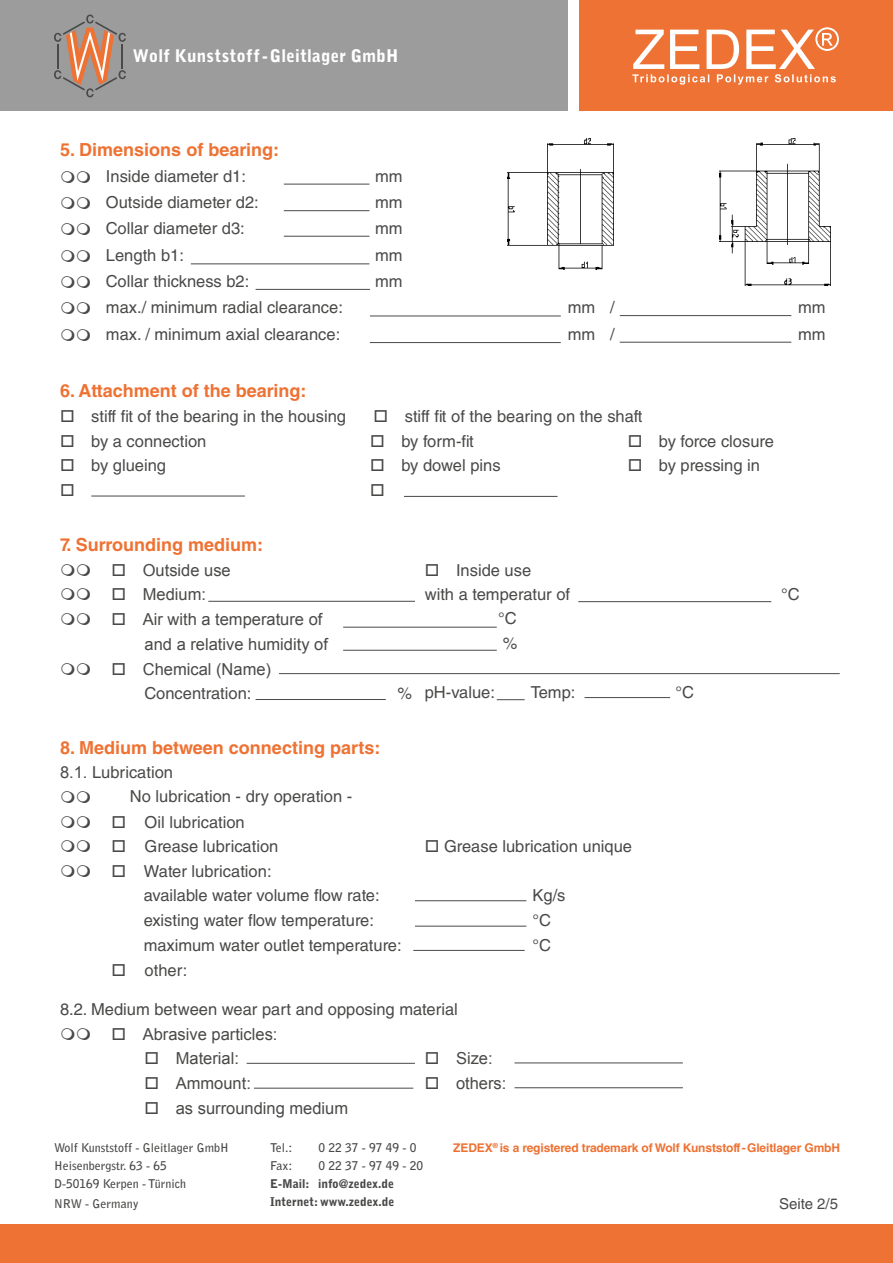
<style>
.page{position:relative;width:893px;height:1263px;background:#fff}
.page>*{position:absolute;margin:0;border:0;box-sizing:border-box;transform-origin:0 0}
.t1{font:700 18px "Helvetica LT Std";color:#ee7233}
.t2{font:900 17.4px "Bell Gothic Std";letter-spacing:.015em;color:#fff}
.t3{font:16.5px/23.9px "Helvetica LT Std";color:#494948}
.t4{font:16.5px "Arial";color:#494948}
.t5{font:15px "Helvetica LT Std";color:#494948}
.t6{font:700 12px/18px "Bell Gothic Std";color:#494948}
.t7{font:700 12px "Helvetica LT Std";letter-spacing:-.01em;color:#ee7233}
.t8{font:900 12px/18px "Bell Gothic Std";color:#494948}
.s1{font-family:"Arial"}
.s2{font-weight:700}
.s3{font-family:"Helvetica Neue";font-weight:700}
</style>
<div class="page">
<div style="left:1px;top:1225px;width:892px;height:38px;background:#ee7233"></div>
<div style="left:0;top:0;width:568px;height:111px;background:#9c9c9c"></div>
<div style="left:579px;top:0;width:314px;height:111px;background:#ee7233"></div>
<svg style="left:632px;top:27px;width:207px;height:58px"></svg>
<svg style="left:54px;top:15px;width:72px;height:82px"></svg>
<img style="left:508px;top:139px;width:106px;height:130px">
<img style="left:719px;top:139px;width:111px;height:146px">
<hr style="left:284px;top:184px;width:85px;height:1px;background:#494948">
<hr style="left:284px;top:210px;width:85px;height:1px;background:#494948">
<hr style="left:284px;top:236px;width:85px;height:1px;background:#494948">
<hr style="left:191px;top:264px;width:178px;height:1px;background:#494948">
<hr style="left:256px;top:289px;width:114px;height:1px;background:#494948">
<hr style="left:370px;top:316px;width:191px;height:1px;background:#494948">
<hr style="left:370px;top:342px;width:191px;height:1px;background:#494948">
<hr style="left:620px;top:315px;width:171px;height:1px;background:#494948">
<hr style="left:620px;top:342px;width:171px;height:1px;background:#494948">
<hr style="left:91px;top:496px;width:154px;height:1px;background:#494948">
<hr style="left:404px;top:496px;width:154px;height:1px;background:#494948">
<hr style="left:208px;top:601px;width:207px;height:1px;background:#494948">
<hr style="left:578px;top:601px;width:193px;height:1px;background:#494948">
<hr style="left:343px;top:627px;width:154px;height:1px;background:#494948">
<hr style="left:343px;top:650px;width:154px;height:1px;background:#494948">
<hr style="left:279px;top:673px;width:561px;height:1px;background:#494948">
<hr style="left:256px;top:699px;width:130px;height:1px;background:#494948">
<hr style="left:584px;top:697px;width:86px;height:1px;background:#494948">
<svg style="left:497px;top:699px;width:28px;height:1px"></svg>
<hr style="left:247px;top:1063px;width:168px;height:1px;background:#494948">
<hr style="left:514px;top:1063px;width:169px;height:1px;background:#494948">
<hr style="left:514px;top:1087px;width:169px;height:1px;background:#494948">
<hr style="left:254px;top:1088px;width:159px;height:1px;background:#494948">
<hr style="left:415px;top:900px;width:111px;height:1px;background:#494948">
<hr style="left:415px;top:926px;width:111px;height:1px;background:#494948">
<hr style="left:413px;top:950px;width:112px;height:1px;background:#494948">
<p class="t2" style="left:133px;top:46px;width:267px">Wolf Kunststoff-Gleitlager GmbH</p>
<p class="t1" style="left:60px;top:139px;width:221px">5. Dimensions of bearing:</p>
<p class="t3" style="left:106px;top:164px;width:141px">Inside diameter d1:</p>
<p class="t3" style="left:375px;top:164px;width:29px">mm</p>
<p class="t3" style="left:106px;top:190px;width:154px">Outside diameter d2:</p>
<p class="t3" style="left:375px;top:190px;width:29px">mm</p>
<p class="t3" style="left:106px;top:217px;width:140px">Collar diameter d3:</p>
<p class="t3" style="left:375px;top:217px;width:29px">mm</p>
<p class="t3" style="left:106px;top:243px;width:79px">Length b1:</p>
<p class="t3" style="left:375px;top:243px;width:29px">mm</p>
<p class="t3" style="left:106px;top:269px;width:145px">Collar thickness b2:</p>
<p class="t3" style="left:375px;top:269px;width:29px">mm</p>
<p class="t3" style="left:106px;top:296px;width:238px">max./ minimum radial clearance:</p>
<p class="t3" style="left:568px;top:296px;width:48px">mm /</p>
<p class="t3" style="left:798px;top:296px;width:29px">mm</p>
<p class="t3" style="left:106px;top:322px;width:236px">max. / minimum axial clearance:</p>
<p class="t3" style="left:568px;top:322px;width:48px">mm /</p>
<p class="t3" style="left:798px;top:322px;width:29px">mm</p>
<p class="t1" style="left:60px;top:380px;width:248px">6. Attachment of the bearing:</p>
<p class="t3" style="left:60px;top:404px;width:288px">□ stiff fit of the bearing in the housing</p>
<p class="t3" style="left:374px;top:404px;width:270px">□ stiff fit of the bearing on the shaft</p>
<p class="t3" style="left:60px;top:429px;width:148px">□ by a connection</p>
<p class="t3" style="left:370px;top:429px;width:105px">□ by form-fit</p>
<p class="t3" style="left:628px;top:429px;width:148px">□ by force closure</p>
<p class="t3" style="left:60px;top:454px;width:108px">□ by glueing</p>
<p class="t3" style="left:370px;top:454px;width:132px">□ by dowel pins</p>
<p class="t3" style="left:628px;top:454px;width:134px">□ by pressing in</p>
<p class="t1" style="left:60px;top:534px;width:205px">7. Surrounding medium:</p>
<p class="t4" style="left:112px;top:559px;width:121px">□ Outside use</p>
<p class="t3" style="left:425px;top:558px;width:108px">□ Inside use</p>
<p class="t4" style="left:112px;top:584px;width:96px">□ Medium:</p>
<p class="t3" style="left:425px;top:582px;width:147px">with a temperatur of</p>
<p class="t3" style="left:781px;top:582px;width:20px">°C</p>
<p class="t4" style="left:112px;top:609px;width:212px">□ Air with a temperature of</p>
<p class="t3" style="left:498px;top:607px;width:20px">°C</p>
<p class="t4" style="left:145px;top:633px;width:185px">and a relative humidity of</p>
<p class="t3" style="left:503px;top:631px;width:16px">%</p>
<p class="t4" style="left:112px;top:658px;width:161px">□ Chemical (Name)</p>
<p class="t3" style="left:145px;top:682px;width:108px">Concentration:</p>
<p class="t3" style="left:397px;top:681px;width:99px">% pH-value:</p>
<p class="t3" style="left:531px;top:681px;width:46px">Temp:</p>
<p class="t3" style="left:676px;top:681px;width:20px">°C</p>
<p class="t1" style="left:60px;top:737px;width:322px">8. Medium between connecting parts:</p>
<p class="t3" style="left:130px;top:760px;width:224px;text-indent:-70px"><span class="s1">8.1.</span> Lubrication<br>No lubrication - dry operation -</p>
<p class="t3" style="left:112px;top:810px;width:135px">□ Oil lubrication</p>
<p class="t3" style="left:112px;top:835px;width:168px">□ Grease lubrication</p>
<p class="t3" style="left:425px;top:835px;width:209px">□ Grease lubrication unique</p>
<p class="t3" style="left:144px;top:859px;width:238px;text-indent:-32px">□ Water lubrication:<br>available water volume flow rate:</p>
<p class="t3" style="left:532px;top:883px;width:35px">Kg/s</p>
<p class="t3" style="left:144px;top:908px;width:232px">existing water flow temperature:</p>
<p class="t3" style="left:532px;top:908px;width:20px">°C</p>
<p class="t3" style="left:144px;top:933px;width:259px">maximum water outlet temperature:</p>
<p class="t3" style="left:532px;top:933px;width:20px">°C</p>
<p class="t3" style="left:112px;top:958px;width:77px">□ other:</p>
<p class="t3" style="left:60px;top:997px;width:399px">8.2. Medium between wear part and opposing material</p>
<p class="t4" style="left:112px;top:1023px;width:167px">□ Abrasive particles:</p>
<p class="t4" style="left:145px;top:1048px;width:96px">□ Material:</p>
<p class="t4" style="left:425px;top:1048px;width:69px">□ Size:</p>
<p class="t4" style="left:145px;top:1072px;width:108px">□ Ammount:</p>
<p class="t4" style="left:425px;top:1072px;width:83px">□ others:</p>
<p class="t4" style="left:145px;top:1097px;width:205px">□ as surrounding medium</p>
<p class="t6" style="left:54px;top:1138px;width:176px">Wolf Kunststoff - Gleitlager GmbH<br>Heisenbergstr. 63 - 65<br>D-50169 Kerpen - Türnich</p>
<p class="t6" style="left:54px;top:1194px;width:86px">NRW - Germany</p>
<p class="t6" style="left:270px;top:1138px;width:24px">Tel.:</p>
<p class="t6" style="left:319px;top:1138px;width:99px">0 22 37 - 97 49 - 0</p>
<p class="t6" style="left:270px;top:1156px;width:24px">Fax:</p>
<p class="t8" style="left:270px;top:1156px;width:155px;text-indent:49px"><span class="s2">0 22 37 - 97 49 - 20<br></span>E-Mail: info<span class="s3">@</span>zedex.de<br>Internet: www.zedex.de</p>
<p class="t7" style="left:453px;top:1141px;width:388px">ZEDEX<sup>®</sup> is a registered trademark of Wolf Kunststoff-Gleitlager GmbH</p>
<p class="t5" style="left:779px;top:1195px;width:60px">Seite 2/5</p>
</div>
